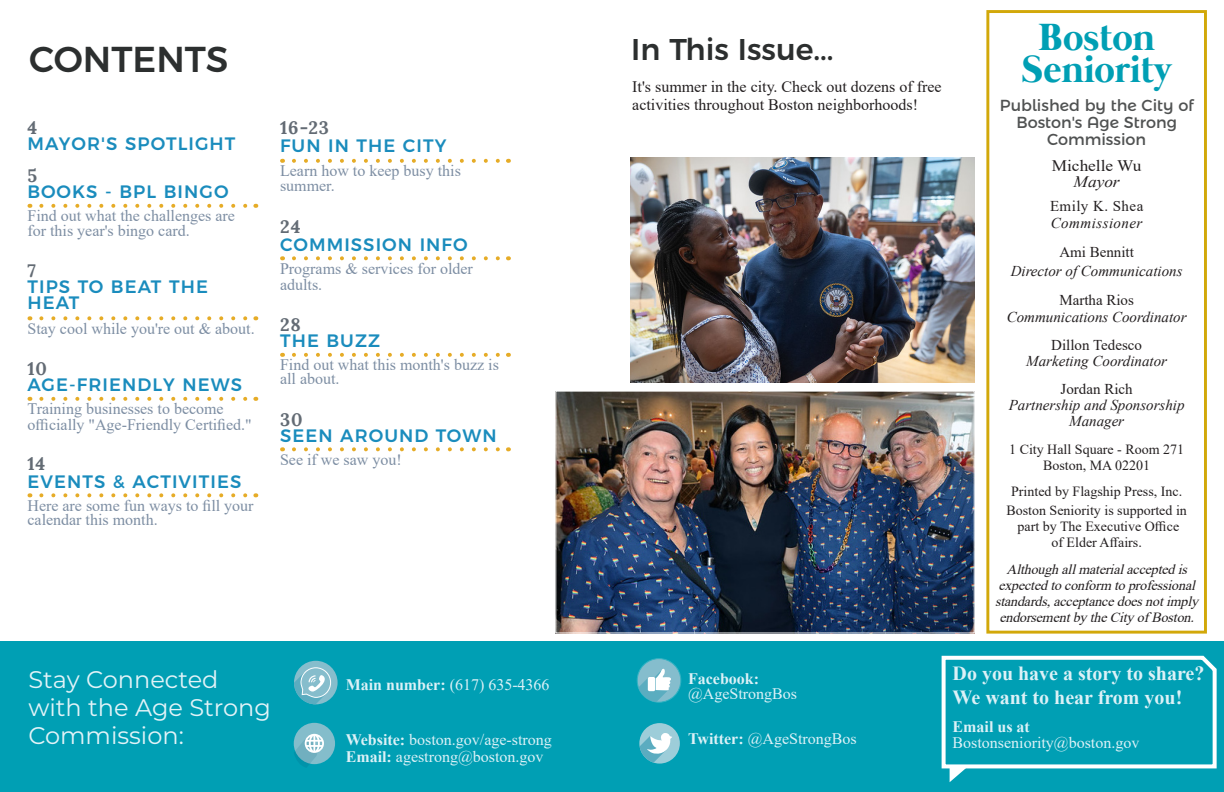
<style>
.page{position:relative;width:1224px;height:792px;background:#fff}
.page>*{position:absolute;margin:0;border:0;box-sizing:border-box;transform-origin:0 0}
.t1{font:700 39px "Mermaid";color:#009fb4}
.Contents{font:500 36px "Montserrat";color:#2c2f2f}
.Contents-2{font:500 30px "Montserrat";color:#2c2f2f}
.t2{font:24px/28px "Montserrat";color:#e2f3f8}
.t3{font:700 20px/24px "Times New Roman";color:#dcf1f7}
.TOC_headings{font:500 18px/16px "Montserrat";letter-spacing:.06em;color:#1a8cbd}
.TOC_descriptions{font:16px/15px "Times New Roman";color:#7d8ea3}
.t4{font:16px/16px "Times New Roman";color:#dcf1f7}
.t5{font:16px/18px "Times New Roman";color:#231f20}
.t6{font:16px/17px "Montserrat Alternates";color:#505252;text-align:center}
.t7{font:16px "Times New Roman";color:#231f20;scale:1.08 1}
.t8{font:700 16px "Times New Roman";color:#dcf1f7}
.t9{font:italic 16px "Times New Roman";color:#231f20;scale:1.08 1}
.t10{font:italic 15px/16px "Times New Roman";color:#231f20;text-align:center}
.t11{font:15px "Times New Roman";color:#231f20}
.t12{font:italic 15px "Times New Roman";letter-spacing:.03em;color:#231f20}
.t13{font:15px "Times New Roman";letter-spacing:.03em;color:#231f20}
.t14{font:14px "Times New Roman";color:#231f20}
.t15{font:italic 14px/16px "Times New Roman";color:#231f20;text-align:center}
.s1{font-family:"Lora";font-weight:700;color:#636b74}
.s2{font-weight:700}
</style>
<div class="page">
<div style="left:986px;top:10px;width:221px;height:624px;border:3px solid #d2a809"></div>
<div style="left:0;top:641px;width:1224px;height:151px;background:#009fb4"></div>
<div style="left:637px;top:659px;width:44px;height:43px;background:#85bdcd;border-radius:50%"></div>
<div style="left:637px;top:659px;width:44px;height:43px;border:1px solid #33b2c3;border-radius:50%"></div>
<svg style="left:638px;top:669px;width:33px;height:33px"></svg>
<div style="left:648px;top:677px;width:7px;height:14px;background:#fff;border-radius:2px"></div>
<div style="left:639px;top:723px;width:41px;height:41px;background:#9dcdd9;border-radius:50%"></div>
<svg style="left:640px;top:733px;width:32px;height:30px"></svg>
<div style="left:294px;top:661px;width:44px;height:43px;background:#86bdcc;border-radius:50%"></div>
<svg style="left:294px;top:667px;width:37px;height:37px"></svg>
<svg style="left:941px;top:655px;width:276px;height:127px"></svg>
<div style="left:294px;top:723px;width:41px;height:41px;background:#84bdcb;border-radius:50%"></div>
<svg style="left:294px;top:734px;width:30px;height:33px"></svg>
<img style="left:557px;top:393px;width:416px;height:239px">
<div style="left:555px;top:391px;width:420px;height:243px;border:1px solid #fff"></div>
<img style="left:630px;top:158px;width:345px;height:225px">
<svg style="left:41px;top:204px;width:207px;height:4px"></svg>
<svg style="left:41px;top:316px;width:207px;height:4px"></svg>
<svg style="left:41px;top:397px;width:207px;height:4px"></svg>
<svg style="left:41px;top:493px;width:207px;height:4px"></svg>
<svg style="left:294px;top:159px;width:206px;height:4px"></svg>
<svg style="left:294px;top:256px;width:206px;height:4px"></svg>
<svg style="left:294px;top:353px;width:206px;height:4px"></svg>
<svg style="left:294px;top:447px;width:206px;height:4px"></svg>
<p class="Contents" style="left:29px;top:30px;width:201px">CONTENTS</p>
<p class="Contents-2" style="left:631px;top:25px;width:204px">In This Issue...</p>
<p class="TOC_headings" style="left:27px;top:118px;width:210px"><span class="s1">4<br></span>MAYOR'S SPOTLIGHT</p>
<p class="TOC_headings" style="left:27px;top:166px;width:203px"><span class="s1">5<br></span>BOOKS - BPL BINGO</p>
<p class="TOC_descriptions" style="left:27px;top:208px;width:209px">Find out what the challenges are for this year's bingo card.</p>
<p class="TOC_headings" style="left:27px;top:261px;width:182px"><span class="s1">7<br></span>TIPS TO BEAT THE<br>HEAT</p>
<p class="TOC_descriptions" style="left:27px;top:320px;width:229px">Stay cool while you're out &amp; about.</p>
<p class="TOC_headings" style="left:27px;top:360px;width:216px"><span class="s1">10<br></span>AGE-FRIENDLY NEWS</p>
<p class="TOC_descriptions" style="left:27px;top:400px;width:226px;line-height:16px">Training businesses to become officially "Age-Friendly Certified."</p>
<p class="TOC_headings" style="left:27px;top:453px;width:215px;line-height:18px"><span class="s1">14<br></span>EVENTS &amp; ACTIVITIES</p>
<p class="TOC_descriptions" style="left:27px;top:498px;width:228px;line-height:14px">Here are some fun ways to fill your calendar this month.</p>
<p class="TOC_headings" style="left:280px;top:117px;width:168px;line-height:18px"><span class="s1">16-23<br></span>FUN IN THE CITY</p>
<p class="TOC_descriptions" style="left:280px;top:163px;width:182px">Learn how to keep busy this summer.</p>
<p class="TOC_headings" style="left:280px;top:216px;width:189px;line-height:18px"><span class="s1">24<br></span>COMMISSION INFO</p>
<p class="TOC_descriptions" style="left:280px;top:260px;width:194px;line-height:16px">Programs &amp; services for older adults.</p>
<p class="TOC_headings" style="left:280px;top:316px;width:102px"><span class="s1">28<br></span>THE BUZZ</p>
<p class="TOC_descriptions" style="left:280px;top:357px;width:220px;line-height:14px">Find out what this month's buzz is all about.</p>
<p class="TOC_headings" style="left:280px;top:410px;width:218px"><span class="s1">30<br></span>SEEN AROUND TOWN</p>
<p class="TOC_descriptions" style="left:280px;top:451px;width:123px">See if we saw you!</p>
<p class="t5" style="left:632px;top:77px;width:311px">It's summer in the city. Check out dozens of free activities throughout Boston neighborhoods!</p>
<p class="t1" style="left:1039px;top:15px;width:118px">Boston</p>
<p class="t1" style="left:1022px;top:47px;width:151px">Seniority</p>
<p class="t6" style="left:1000px;top:96px;width:195px">Published by the City of<br>Boston's Age Strong</p>
<p class="t6" style="left:1047px;top:130px;width:101px">Commission</p>
<p class="t7" style="left:1052px;top:155px;width:85px">Michelle Wu</p>
<p class="t9" style="left:1074px;top:171px;width:44px">Mayor</p>
<p class="t13" style="left:1050px;top:196px;width:95px">Emily K. Shea</p>
<p class="t12" style="left:1051px;top:213px;width:93px">Commissioner</p>
<p class="t11" style="left:1059px;top:242px;width:76px">Ami Bennitt</p>
<p class="t10" style="left:1011px;top:263px;width:173px">Director of Communications</p>
<p class="t11" style="left:1059px;top:290px;width:76px">Martha Rios</p>
<p class="t10" style="left:1007px;top:309px;width:181px">Communications Coordinator</p>
<p class="t11" style="left:1051px;top:335px;width:92px">Dillon Tedesco</p>
<p class="t10" style="left:1026px;top:353px;width:142px">Marketing Coordinator</p>
<p class="t11" style="left:1061px;top:379px;width:74px">Jordan Rich</p>
<p class="t10" style="left:1009px;top:397px;width:177px">Partnership and Sponsorship<br>Manager</p>
<p class="t14" style="left:1009px;top:440px;width:177px">1 City Hall Square - Room 271</p>
<p class="t14" style="left:1043px;top:456px;width:108px">Boston, MA 02201</p>
<p class="t14" style="left:1011px;top:482px;width:173px">Printed by Flagship Press, Inc.</p>
<p class="t14" style="left:1006px;top:501px;width:182px">Boston Seniority is supported in</p>
<p class="t14" style="left:1018px;top:517px;width:163px">part by The Executive Office</p>
<p class="t14" style="left:1051px;top:533px;width:92px">of Elder Affairs.</p>
<p class="t15" style="left:995px;top:561px;width:209px">Althoughallmaterialacceptedis expectedtoconform toprofessional standards,acceptancedoesnotimply endorsementbytheCityof Boston.</p>
<p class="t2" style="left:28px;top:665px;width:192px">Stay Connected</p>
<p class="t2" style="left:28px;top:693px;width:244px">with the Age Strong<br>Commission:</p>
<p class="t4" style="left:346px;top:676px;width:205px"><span class="s2">Main number:</span> (617) 635-4366</p>
<p class="t4" style="left:346px;top:731px;width:208px"><span class="s2">Website:</span> boston.gov/age-strong</p>
<p class="t4" style="left:346px;top:748px;width:199px"><span class="s2">Email:</span> agestrong@boston.gov</p>
<p class="t8" style="left:688px;top:667px;width:73px">Facebook:</p>
<p class="t4" style="left:688px;top:685px;width:110px">@AgeStrongBos</p>
<p class="t4" style="left:688px;top:730px;width:170px"><span class="s2">Twitter:</span> @AgeStrongBos</p>
<p class="t3" style="left:953px;top:660px;width:253px">Do you have a story to share?<br>We want to hear from you!</p>
<p class="t4" style="left:953px;top:718px;width:188px"><span class="s2">Email us at<br></span>Bostonseniority@boston.gov</p>
</div>
